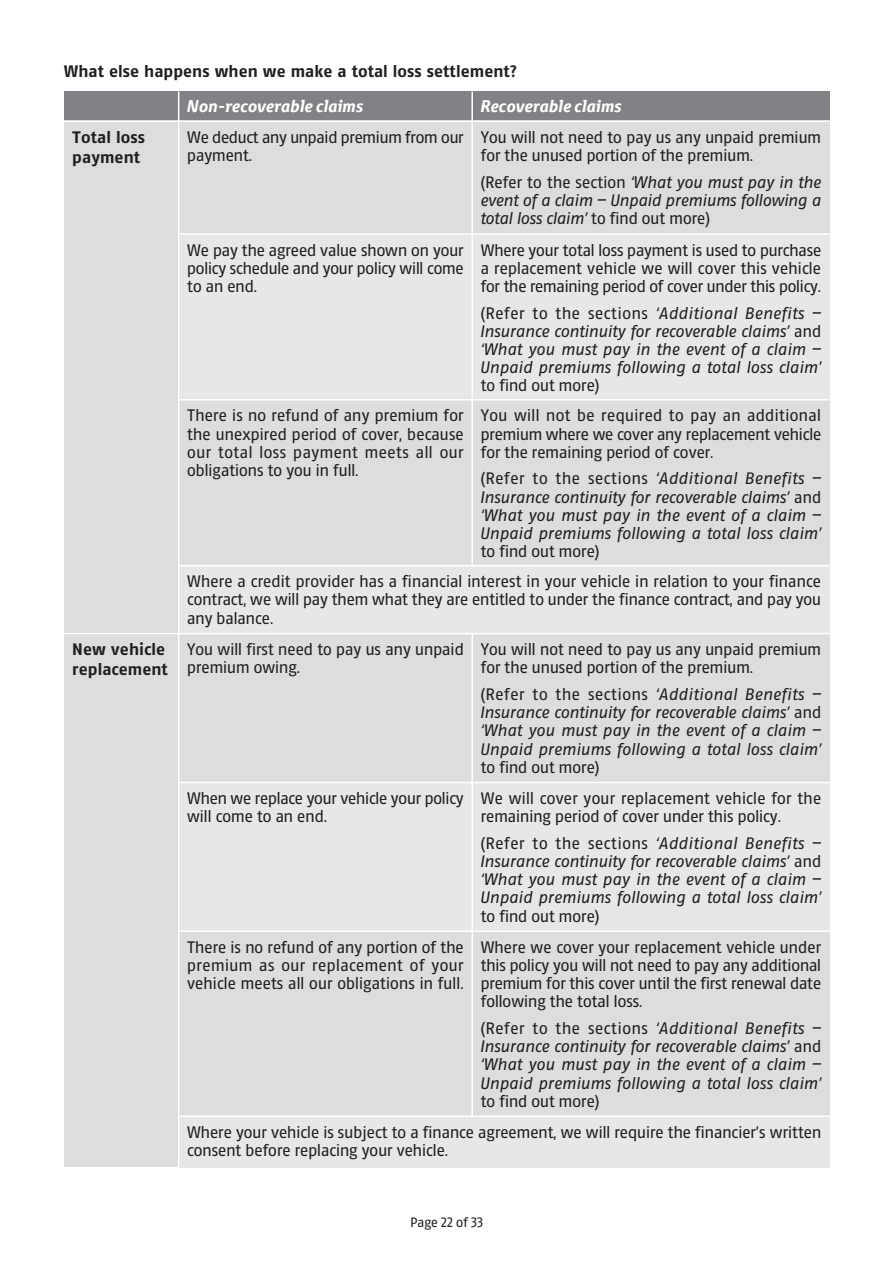
<style>
.page{position:relative;width:893px;height:1263px;background:#fff}
.page>*{position:absolute;margin:0;border:0;box-sizing:border-box;transform-origin:0 0}
.t1{font:16.5px/18.1px "Altona Sans";color:#231f20;text-align:justify}
.t2{font:italic 16.5px/18.1px "Altona Sans";letter-spacing:.02em;color:#231f20;text-align:justify}
.t3{font:700 16.5px/19.8px "Altona Sans";color:#231f20}
.t4{font:italic 700 16.5px "Toyota Text";color:#fff}
.t5{font:13.5px "Altona Sans";color:#231f20}
.s1{font-style:normal}
</style>
<div class="page">
<div style="left:64px;top:121px;width:115px;height:1046px;background:#dcdddf"></div>
<div style="left:179px;top:931px;width:650px;height:185px;background:#dcdddf"></div>
<div style="left:179px;top:782px;width:650px;height:149px;background:#e6e7e9"></div>
<div style="left:179px;top:634px;width:650px;height:148px;background:#dcdddf"></div>
<div style="left:179px;top:566px;width:650px;height:68px;background:#e6e7e9"></div>
<div style="left:179px;top:400px;width:650px;height:166px;background:#dcdddf"></div>
<div style="left:179px;top:121px;width:650px;height:113px;background:#dcdddf"></div>
<div style="left:179px;top:234px;width:650px;height:166px;background:#e6e7e9"></div>
<hr style="left:179px;top:233px;width:650px;height:2px;background:#fff">
<div style="left:64px;top:92px;width:765px;height:29px;background:#808285"></div>
<hr style="left:64px;top:121px;width:765px;height:1px;background:#fff">
<hr style="left:179px;top:399px;width:650px;height:2px;background:#fff">
<hr style="left:471px;top:91px;width:2px;height:475px;background:#fff">
<hr style="left:179px;top:565px;width:650px;height:1px;background:#fff">
<hr style="left:64px;top:633px;width:765px;height:1px;background:#fff">
<hr style="left:471px;top:634px;width:2px;height:482px;background:#fff">
<hr style="left:179px;top:782px;width:650px;height:1px;background:#fff">
<hr style="left:179px;top:931px;width:650px;height:1px;background:#fff">
<div style="left:179px;top:1116px;width:650px;height:51px;background:#e6e7e9"></div>
<hr style="left:179px;top:1115px;width:650px;height:2px;background:#fff">
<hr style="left:178px;top:92px;width:1px;height:1075px;background:#fff">
<p class="t3" style="left:64px;top:63px;width:454px">What else happens when we make a total loss settlement?</p>
<p class="t4" style="left:187px;top:100px;width:178px">Non-recoverable claims</p>
<p class="t4" style="left:480px;top:100px;width:143px">Recoverable claims</p>
<p class="t3" style="left:72px;top:129px;width:74px">Total loss payment</p>
<p class="t1" style="left:187px;top:129px;width:278px">We deduct any unpaid premium from our payment.</p>
<p class="t1" style="left:480px;top:129px;width:342px">You will not need to pay us any unpaid premium for the unused portion of the premium.</p>
<p class="t2" style="left:480px;top:174px;width:342px"><span class="s1">(Refer to the section</span> ‘What you must pay in the event of a claim – Unpaid premiums following a total loss claim’ <span class="s1">to find out more)</span></p>
<p class="t1" style="left:187px;top:242px;width:278px">We pay the agreed value shown on your policy schedule and your policy will come to an end.</p>
<p class="t1" style="left:480px;top:242px;width:342px">Where your total loss payment is used to purchase a replacement vehicle we will cover this vehicle for the remaining period of cover under this policy.</p>
<p class="t2" style="left:480px;top:305px;width:342px"><span class="s1">(Refer to the sections</span> ‘Additional Benefits – Insurance continuity for recoverable claims’ <span class="s1">and </span>‘What you must pay in the event of a claim – Unpaid premiums following a total loss claim’</p>
<p class="t1" style="left:480px;top:378px;width:120px">to find out more)</p>
<p class="t1" style="left:187px;top:408px;width:278px">There is no refund of any premium for the unexpired period of cover, because our total loss payment meets all our obligations to you in full.</p>
<p class="t1" style="left:480px;top:408px;width:342px">You will not be required to pay an additional premium where we cover any replacement vehicle for the remaining period of cover.</p>
<p class="t2" style="left:480px;top:471px;width:342px"><span class="s1">(Refer to the sections</span> ‘Additional Benefits – Insurance continuity for recoverable claims’ <span class="s1">and </span>‘What you must pay in the event of a claim – Unpaid premiums following a total loss claim’</p>
<p class="t1" style="left:480px;top:543px;width:120px">to find out more)</p>
<p class="t3" style="left:72px;top:641px;width:97px">New vehicle replacement</p>
<p class="t1" style="left:187px;top:574px;width:635px">Where a credit provider has a financial interest in your vehicle in relation to your finance contract, we will pay them what they are entitled to under the finance contract, and pay you any balance.</p>
<p class="t1" style="left:187px;top:642px;width:278px">You will first need to pay us any unpaid premium owing.</p>
<p class="t1" style="left:480px;top:642px;width:342px">You will not need to pay us any unpaid premium for the unused portion of the premium.</p>
<p class="t2" style="left:480px;top:687px;width:342px"><span class="s1">(Refer to the sections</span> ‘Additional Benefits – Insurance continuity for recoverable claims’ <span class="s1">and </span>‘What you must pay in the event of a claim – Unpaid premiums following a total loss claim’</p>
<p class="t1" style="left:480px;top:759px;width:120px">to find out more)</p>
<p class="t1" style="left:187px;top:791px;width:278px">When we replace your vehicle your policy will come to an end.</p>
<p class="t1" style="left:480px;top:791px;width:342px">We will cover your replacement vehicle for the remaining period of cover under this policy.</p>
<p class="t2" style="left:480px;top:835px;width:342px"><span class="s1">(Refer to the sections</span> ‘Additional Benefits – Insurance continuity for recoverable claims’ <span class="s1">and </span>‘What you must pay in the event of a claim – Unpaid premiums following a total loss claim’</p>
<p class="t1" style="left:480px;top:908px;width:120px">to find out more)</p>
<p class="t1" style="left:187px;top:939px;width:278px">There is no refund of any portion of the premium as our replacement of your vehicle meets all our obligations in full.</p>
<p class="t1" style="left:480px;top:939px;width:342px">Where we cover your replacement vehicle under this policy you will not need to pay any additional premium for this cover until the first renewal date following the total loss.</p>
<p class="t2" style="left:480px;top:1020px;width:342px"><span class="s1">(Refer to the sections</span> ‘Additional Benefits – Insurance continuity for recoverable claims’ <span class="s1">and </span>‘What you must pay in the event of a claim – Unpaid premiums following a total loss claim’</p>
<p class="t1" style="left:480px;top:1093px;width:120px">to find out more)</p>
<p class="t1" style="left:187px;top:1124px;width:635px">Where your vehicle is subject to a finance agreement, we will require the financier’s written consent before replacing your vehicle.</p>
<p class="t5" style="left:410px;top:1216px;width:74px">Page 22 of 33</p>
</div>
